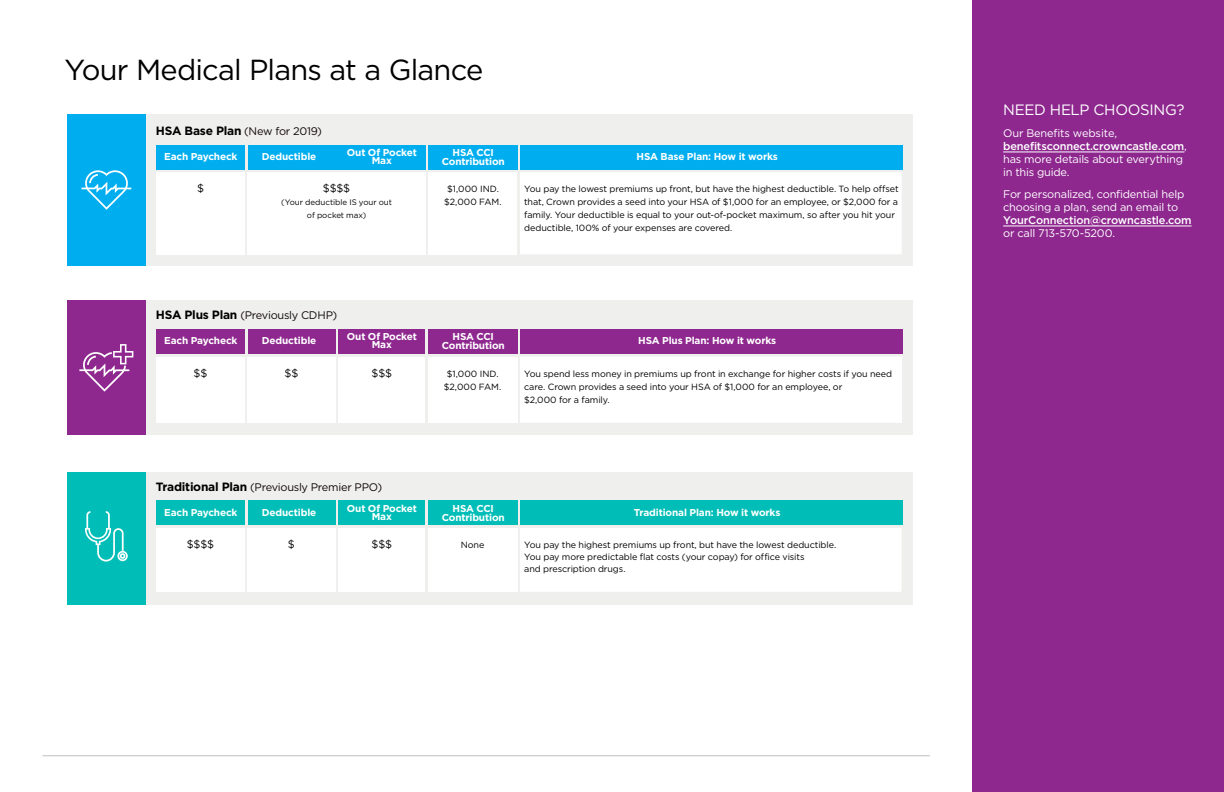
<style>
.page{position:relative;width:1224px;height:792px;background:#fff}
.page>*{position:absolute;margin:0;border:0;box-sizing:border-box;transform-origin:0 0}
.t1{font:29px "Gotham";letter-spacing:-.03em;color:#000}
.t2{font:15px "Gotham";letter-spacing:-.02em;color:#fff}
.t3{font:11px/13px "Gotham";letter-spacing:-.015em;color:#fff}
.t4{font:11px "Gotham";letter-spacing:-.025em;color:#100906}
.t5{font:500 11px "Gotham";letter-spacing:-.015em;color:#fff}
.t6{font:11px "Gotham";color:#000}
.t7{font:700 10px/8.5px "Gotham";letter-spacing:-.015em;color:#fff;text-align:center}
.t8{font:9px/13px "Gotham";letter-spacing:-.01em;color:#000}
.t9{font:8px/13px "Gotham";letter-spacing:-.005em;color:#000;text-align:center}
.s1{font-weight:700;font-size:12px;color:#000}
.s2{font-weight:500}
</style>
<div class="page">
<div style="left:67px;top:115px;width:79px;height:151px;background:#00aeef"></div>
<div style="left:67px;top:301px;width:79px;height:134px;background:#8e288f"></div>
<div style="left:67px;top:472px;width:79px;height:133px;background:#00beb7"></div>
<div style="left:146px;top:115px;width:767px;height:151px;background:#efefee"></div>
<div style="left:146px;top:301px;width:767px;height:134px;background:#efefee"></div>
<div style="left:146px;top:472px;width:767px;height:133px;background:#efefee"></div>
<div style="left:972px;top:0;width:252px;height:792px;background:#8e288f"></div>
<div style="left:156px;top:501px;width:89px;height:24px;background:#00beb7"></div>
<div style="left:156px;top:329px;width:89px;height:24px;background:#8e288f"></div>
<div style="left:156px;top:145px;width:89px;height:24px;background:#00aeef"></div>
<div style="left:248px;top:501px;width:88px;height:24px;background:#00beb7"></div>
<div style="left:248px;top:329px;width:88px;height:24px;background:#8e288f"></div>
<div style="left:248px;top:145px;width:178px;height:24px;background:#00aeef"></div>
<div style="left:339px;top:501px;width:86px;height:24px;background:#00beb7"></div>
<div style="left:339px;top:329px;width:86px;height:24px;background:#8e288f"></div>
<div style="left:428px;top:501px;width:89px;height:24px;background:#00beb7"></div>
<div style="left:428px;top:329px;width:89px;height:24px;background:#8e288f"></div>
<div style="left:428px;top:145px;width:89px;height:24px;background:#00aeef"></div>
<div style="left:520px;top:501px;width:382px;height:24px;background:#00beb7"></div>
<div style="left:520px;top:329px;width:382px;height:24px;background:#8e288f"></div>
<div style="left:520px;top:145px;width:382px;height:24px;background:#00aeef"></div>
<div style="left:247px;top:172px;width:179px;height:82px;background:#fff"></div>
<div style="left:247px;top:357px;width:89px;height:66px;background:#fff"></div>
<div style="left:247px;top:528px;width:89px;height:64px;background:#fff"></div>
<div style="left:156px;top:172px;width:89px;height:82px;background:#fff"></div>
<div style="left:156px;top:357px;width:89px;height:66px;background:#fff"></div>
<div style="left:156px;top:528px;width:89px;height:64px;background:#fff"></div>
<div style="left:339px;top:357px;width:86px;height:66px;background:#fff"></div>
<div style="left:339px;top:528px;width:86px;height:64px;background:#fff"></div>
<div style="left:429px;top:172px;width:88px;height:82px;background:#fff"></div>
<div style="left:428px;top:357px;width:89px;height:66px;background:#fff"></div>
<div style="left:428px;top:528px;width:89px;height:64px;background:#fff"></div>
<div style="left:520px;top:172px;width:382px;height:82px;background:#fff"></div>
<div style="left:520px;top:357px;width:382px;height:66px;background:#fff"></div>
<div style="left:520px;top:528px;width:382px;height:64px;background:#fff"></div>
<hr style="left:1003px;top:226px;width:189px;height:1px;background:#fff">
<hr style="left:1003px;top:152px;width:181px;height:1px;background:#fff">
<svg style="left:82px;top:170px;width:49px;height:40px"></svg>
<svg style="left:79px;top:344px;width:54px;height:48px"></svg>
<svg style="left:85px;top:511px;width:43px;height:51px"></svg>
<hr style="left:43px;top:756px;width:887px;height:1px;background:#bcbec0">
<h1 class="t1" style="left:64px;top:51px;width:420px">Your Medical Plans at a Glance</h1>
<p class="t4" style="left:156px;top:124px;width:168px"><span class="s1">HSA Base Plan</span> (New for 2019)</p>
<p class="t7" style="left:164px;top:153px;width:75px">Each Paycheck</p>
<p class="t7" style="left:262px;top:153px;width:56px">Deductible</p>
<p class="t7" style="left:347px;top:148px;width:72px">Out Of Pocket<br>Max</p>
<p class="t7" style="left:442px;top:148px;width:65px;line-height:9px">HSA CCI<br>Contribution</p>
<p class="t7" style="left:637px;top:153px;width:143px">HSA Base Plan: How it works</p>
<p class="t6" style="left:197px;top:181px;width:8px">$</p>
<p class="t6" style="left:323px;top:181px;width:29px">$$$$</p>
<p class="t9" style="left:281px;top:196px;width:112px">(Your deductible IS your out of pocket max)</p>
<p class="t8" style="left:444px;top:183px;width:59px;text-align:center">$1,000 IND. $2,000 FAM.</p>
<p class="t8" style="left:524px;top:183px;width:376px">You pay the lowest premiums up front, but have the highest deductible. To help offset that, Crown provides a seed into your HSA of $1,000 for an employee, or $2,000 for a family. Your deductible is equal to your out-of-pocket maximum, so after you hit your deductible, 100% of your expenses are covered.</p>
<p class="t4" style="left:156px;top:308px;width:183px"><span class="s1">HSA Plus Plan</span> (Previously CDHP)</p>
<p class="t7" style="left:164px;top:337px;width:75px">Each Paycheck</p>
<p class="t7" style="left:262px;top:337px;width:56px">Deductible</p>
<p class="t7" style="left:347px;top:332px;width:72px">Out Of Pocket<br>Max</p>
<p class="t7" style="left:442px;top:332px;width:65px;line-height:9px">HSA CCI<br>Contribution</p>
<p class="t7" style="left:638px;top:337px;width:139px">HSA Plus Plan: How it works</p>
<p class="t6" style="left:194px;top:366px;width:15px">$$</p>
<p class="t6" style="left:285px;top:366px;width:15px">$$</p>
<p class="t6" style="left:372px;top:366px;width:22px">$$$</p>
<p class="t8" style="left:444px;top:367px;width:59px;text-align:center">$1,000 IND. $2,000 FAM.</p>
<p class="t8" style="left:524px;top:367px;width:369px">You spend less money in premiums up front in exchange for higher costs if you need care. Crown provides a seed into your HSA of $1,000 for an employee, or<br>$2,000 for a family.</p>
<p class="t4" style="left:156px;top:480px;width:228px"><span class="s1">Traditional Plan</span> (Previously Premier PPO)</p>
<p class="t7" style="left:164px;top:508px;width:75px">Each Paycheck</p>
<p class="t7" style="left:347px;top:504px;width:72px">Out Of Pocket<br>Max</p>
<p class="t7" style="left:262px;top:508px;width:56px">Deductible</p>
<p class="t7" style="left:442px;top:504px;width:65px;line-height:9px">HSA CCI<br>Contribution</p>
<p class="t7" style="left:634px;top:508px;width:148px">Traditional Plan: How it works</p>
<p class="t6" style="left:187px;top:537px;width:29px">$$$$</p>
<p class="t6" style="left:288px;top:537px;width:8px">$</p>
<p class="t6" style="left:372px;top:537px;width:22px">$$$</p>
<p class="t8" style="left:461px;top:538px;width:25px">None</p>
<p class="t8" style="left:524px;top:539px;width:314px;line-height:12px">You pay the highest premiums up front, but have the lowest deductible.<br>You pay more predictable flat costs (your copay) for office visits<br>and prescription drugs.</p>
<h2 class="t2" style="left:1003px;top:100px;width:183px">NEED HELP CHOOSING?</h2>
<p class="t3" style="left:1003px;top:126px;width:185px">Our Benefits website, <span class="s2">benefitsconnect.crowncastle.com</span>, has more details about everything in this guide.</p>
<p class="t3" style="left:1003px;top:187px;width:183px">For personalized, confidential help choosing a plan, send an email to</p>
<p class="t5" style="left:1003px;top:213px;width:190px">YourConnection@crowncastle.com</p>
<p class="t3" style="left:1003px;top:226px;width:113px">or call 713-570-5200.</p>
</div>
